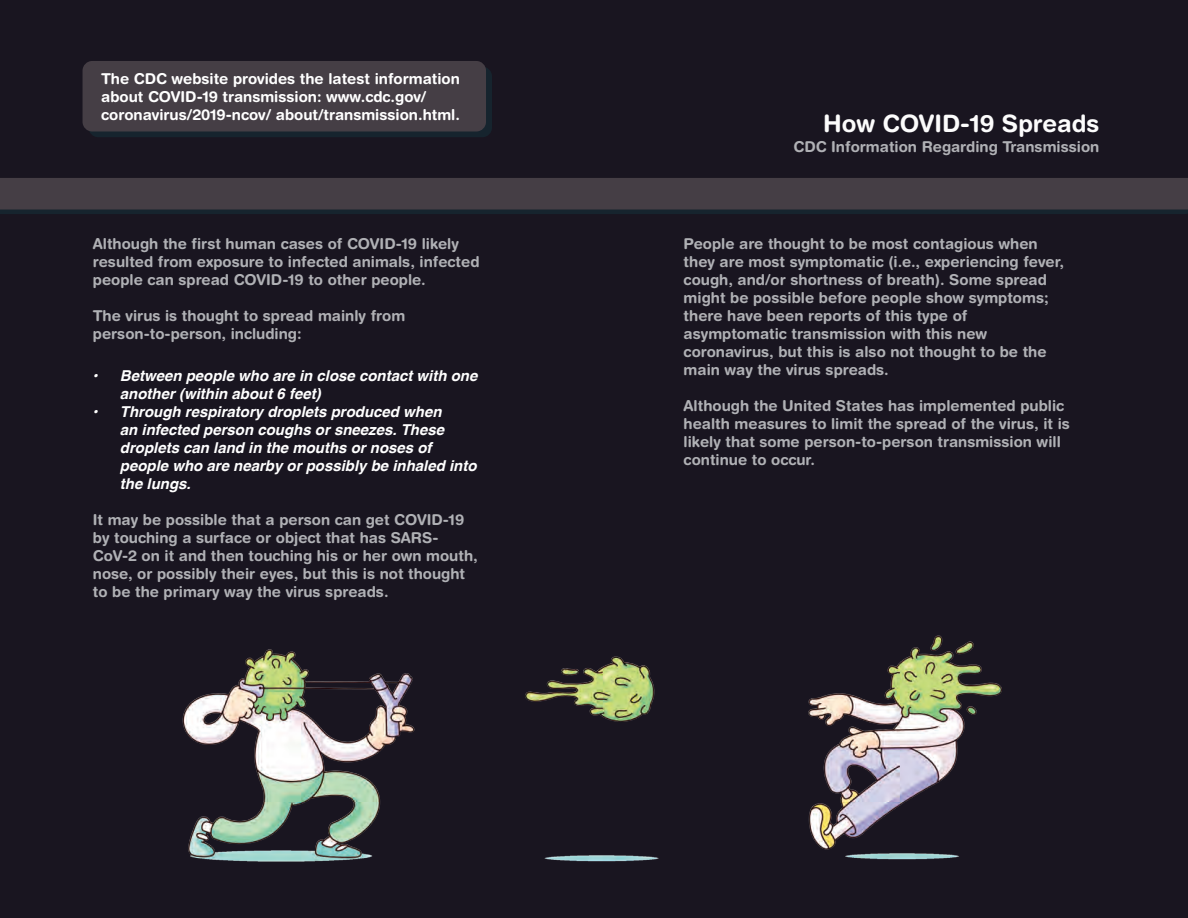
<style>
.page{position:relative;width:1188px;height:918px;background:#191520}
.page>*{position:absolute;margin:0;border:0;box-sizing:border-box;transform-origin:0 0}
.t1{font:700 24px "Helvetica Rounded";color:#fcfcfc}
.t2{font:700 15px/18px "Helvetica Rounded";color:#b0b1b5}
.t3{font:italic 700 15px/18px "Helvetica";color:#fff}
.t4{font:700 15px/18px "Helvetica Rounded";color:#fff}
</style>
<div class="page">
<div style="left:89px;top:67px;width:403px;height:70px;background:#16242e;border-radius:10px"></div>
<div style="left:83px;top:61px;width:403px;height:71px;background:#453e45;border-radius:10px"></div>
<svg style="left:0;top:178px;width:1188px;height:36px"></svg>
<img style="left:182px;top:649px;width:233px;height:213px">
<img style="left:525px;top:656px;width:134px;height:206px">
<img style="left:808px;top:635px;width:194px;height:225px">
<p class="t4" style="left:101px;top:69px;width:360px">The CDC website provides the latest information about COVID-19 transmission: www.cdc.gov/ coronavirus/2019-ncov/ about/transmission.html.</p>
<p class="t2" style="left:93px;top:234px;width:388px">Although the first human cases of COVID-19 likely resulted from exposure to infected animals, infected people can spread COVID-19 to other people.</p>
<p class="t2" style="left:93px;top:306px;width:314px">The virus is thought to spread mainly from person-to-person, including:</p>
<p class="t3" style="left:120px;top:366px;width:359px;text-indent:-27px">• Between people who are in close contact with one another (within about 6 feet)</p>
<p class="t3" style="left:120px;top:402px;width:358px;text-indent:-27px">• Through respiratory droplets produced when<br>an infected person coughs or sneezes. These droplets can land in the mouths or noses of people who are nearby or possibly be inhaled into the lungs.</p>
<p class="t2" style="left:93px;top:510px;width:386px">It may be possible that a person can get COVID-19 by touching a surface or object that has SARS-CoV-2 on it and then touching his or her own mouth, nose, or possibly their eyes, but this is not thought to be the primary way the virus spreads.</p>
<h1 class="t1" style="left:823px;top:109px;width:278px">How COVID-19 Spreads</h1>
<p class="t2" style="left:794px;top:137px;width:307px">CDC Information Regarding Transmission</p>
<p class="t2" style="left:684px;top:234px;width:382px">People are thought to be most contagious when they are most symptomatic (i.e., experiencing fever, cough, and/or shortness of breath). Some spread might be possible before people show symptoms; there have been reports of this type of asymptomatic transmission with this new coronavirus, but this is also not thought to be the main way the virus spreads.</p>
<p class="t2" style="left:684px;top:396px;width:388px">Although the United States has implemented public health measures to limit the spread of the virus, it is likely that some person-to-person transmission will continue to occur.</p>
</div>
